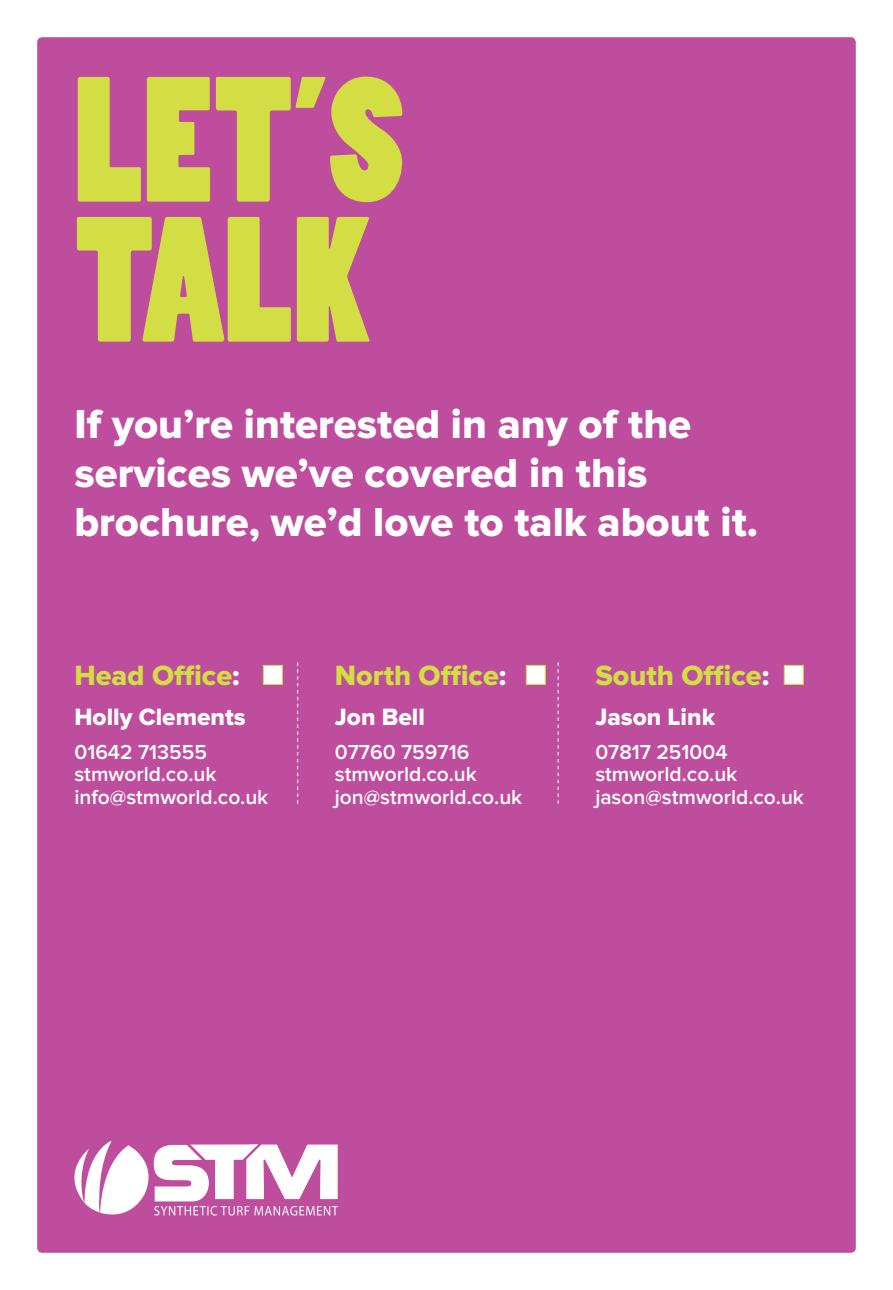
<style>
.page{position:relative;width:893px;height:1290px;background:#fff}
.page>*{position:absolute;margin:0;border:0;box-sizing:border-box;transform-origin:0 0}
.t1{font:166.25px/140px "Poplar Std";color:#d2de43}
.t2{font:42px/49px "Proxima Nova Extrabld";color:#fff}
.t3{font:28.88px "Proxima Nova Extrabld";color:#d2de43}
.t4{font:24.5px "Proxima Nova Extrabld";color:#fff}
.t5{font:600 21px/22.8px "Proxima Nova";color:#fff}
.s1{color:#fff}
</style>
<div class="page">
<div style="left:37px;top:37px;width:819px;height:1216px;background:#bf4d9d;border-radius:5px"></div>
<div style="left:263px;top:665px;width:20px;height:20px;background:#fff;border:1px solid #d2de43"></div>
<div style="left:526px;top:665px;width:20px;height:20px;background:#fff;border:1px solid #d2de43"></div>
<div style="left:784px;top:665px;width:20px;height:20px;background:#fff;border:1px solid #d2de43"></div>
<svg style="left:297px;top:662px;width:1px;height:142px"></svg>
<svg style="left:558px;top:662px;width:1px;height:142px"></svg>
<svg style="left:74px;top:1141px;width:264px;height:74px"></svg>
<h1 class="t1" style="left:74px;top:78px;width:332px">LET’S<br>TALK</h1>
<h2 class="t2" style="left:74px;top:400px;width:685px">If you’re interested in any of the services we’ve covered in this brochure, we’d love to talk about it.</h2>
<h3 class="t3" style="left:74px;top:659px;width:167px">Head Office<span class="s1">:</span></h3>
<p class="t4" style="left:74px;top:703px;width:173px">Holly Clements</p>
<p class="t5" style="left:74px;top:741px;width:195px">01642 713555 stmworld.co.uk info@stmworld.co.uk</p>
<h3 class="t3" style="left:335px;top:659px;width:173px">North Office<span class="s1">:</span></h3>
<p class="t4" style="left:335px;top:703px;width:92px">Jon Bell</p>
<p class="t5" style="left:335px;top:741px;width:189px">07760 759716 stmworld.co.uk jon@stmworld.co.uk</p>
<h3 class="t3" style="left:595px;top:659px;width:175px">South Office<span class="s1">:</span></h3>
<p class="t4" style="left:595px;top:703px;width:121px">Jason Link</p>
<p class="t5" style="left:595px;top:741px;width:210px">07817 251004 stmworld.co.uk jason@stmworld.co.uk</p>
</div>
